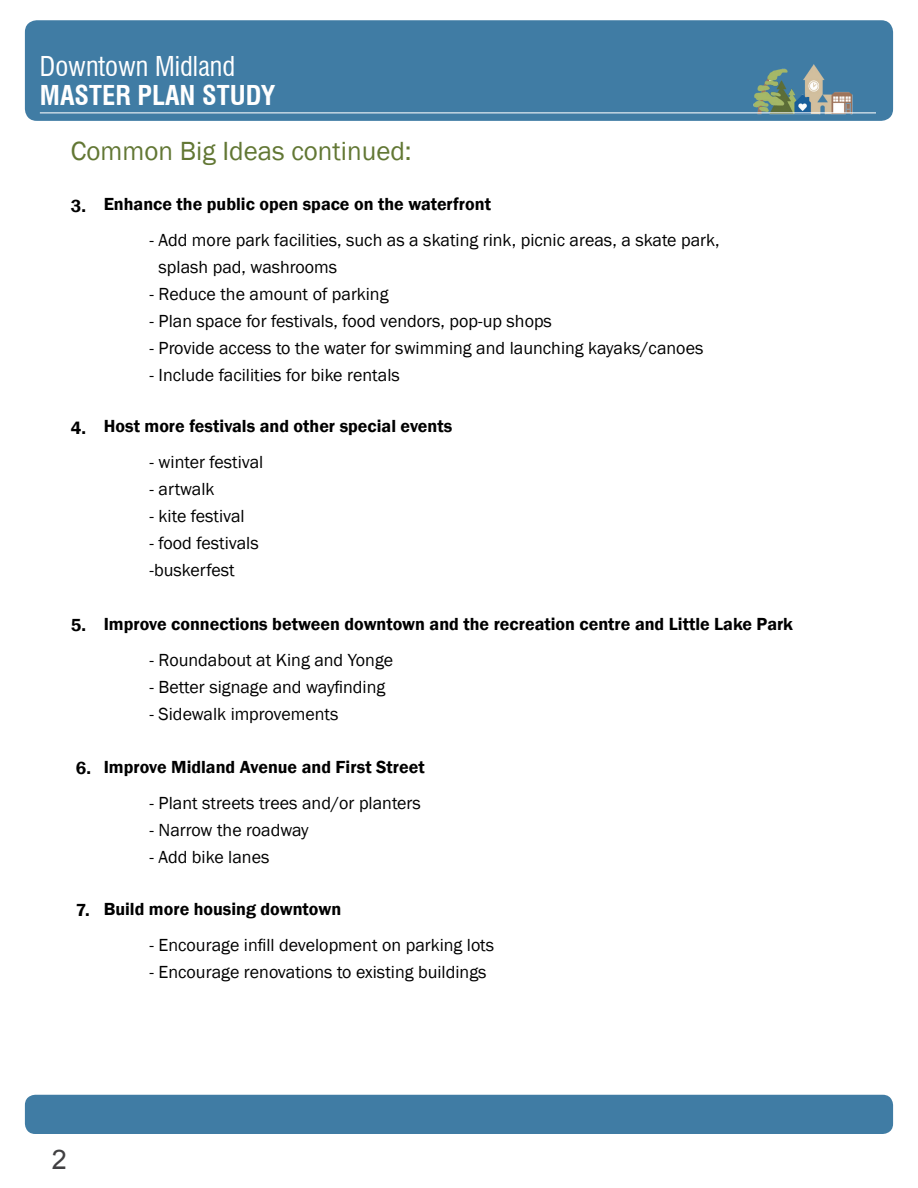
<style>
.page{position:relative;width:918px;height:1188px;background:#fff}
.page>*{position:absolute;margin:0;border:0;box-sizing:border-box;transform-origin:0 0}
.t1{font:27px "Franklin Gothic";color:#627734}
.t2{font:27px "Arial";color:#414042}
.t3{font:condensed 26.7px "Swiss 721 BT";color:#fff}
.t4{font:700 condensed 26.7px "Swiss 721 BT";color:#fff}
.t5{font:18px/27px "Franklin Gothic";color:#000}
.t6{font:600 18px "Franklin Gothic";color:#000}
</style>
<div class="page">
<div style="left:25px;top:1095px;width:868px;height:39px;background:#407ca4;border-radius:10px"></div>
<div style="left:25px;top:20px;width:868px;height:101px;background:#407ca4;border-radius:12px"></div>
<img style="left:732px;top:64px;width:136px;height:50px">
<hr style="left:40px;top:112px;width:836px;height:1px;background:#fff">
<h2 class="t3" style="left:40px;top:50px;width:197px">Downtown Midland</h2>
<h2 class="t4" style="left:40px;top:79px;width:237px">MASTER PLAN STUDY</h2>
<h1 class="t1" style="left:71px;top:134px;width:342px">Common Big Ideas continued:</h1>
<p class="t6" style="left:71px;top:195px;width:17px">3.</p>
<p class="t6" style="left:71px;top:417px;width:17px">4.</p>
<p class="t6" style="left:104px;top:193px;width:389px">Enhance the public open space on the waterfront</p>
<p class="t5" style="left:159px;top:227px;width:563px;text-indent:-9px">- Add more park facilities, such as a skating rink, picnic areas, a skate park, splash pad, washrooms</p>
<p class="t5" style="left:150px;top:281px;width:240px">- Reduce the amount of parking</p>
<p class="t5" style="left:150px;top:308px;width:404px">- Plan space for festivals, food vendors, pop-up shops</p>
<p class="t5" style="left:150px;top:335px;width:555px">- Provide access to the water for swimming and launching kayaks/canoes</p>
<p class="t5" style="left:150px;top:362px;width:252px">- Include facilities for bike rentals</p>
<p class="t6" style="left:104px;top:415px;width:350px">Host more festivals and other special events</p>
<p class="t5" style="left:150px;top:449px;width:115px">- winter festival</p>
<p class="t5" style="left:150px;top:476px;width:67px">- artwalk</p>
<p class="t5" style="left:150px;top:503px;width:97px">- kite festival</p>
<p class="t5" style="left:150px;top:530px;width:111px">- food festivals -buskerfest</p>
<p class="t6" style="left:71px;top:614px;width:17px">5.</p>
<p class="t6" style="left:104px;top:613px;width:691px">Improve connections between downtown and the recreation centre and Little Lake Park</p>
<p class="t5" style="left:150px;top:647px;width:245px">- Roundabout at King and Yonge</p>
<p class="t5" style="left:150px;top:674px;width:237px">- Better signage and wayfinding</p>
<p class="t5" style="left:150px;top:701px;width:190px">- Sidewalk improvements</p>
<p class="t6" style="left:76px;top:757px;width:17px">6.</p>
<p class="t6" style="left:104px;top:756px;width:323px">Improve Midland Avenue and First Street</p>
<p class="t5" style="left:150px;top:790px;width:273px">- Plant streets trees and/or planters</p>
<p class="t5" style="left:150px;top:817px;width:161px">- Narrow the roadway</p>
<p class="t5" style="left:150px;top:844px;width:121px">- Add bike lanes</p>
<p class="t6" style="left:76px;top:899px;width:15px">7.</p>
<p class="t6" style="left:104px;top:898px;width:239px">Build more housing downtown</p>
<p class="t5" style="left:150px;top:932px;width:346px">- Encourage infill development on parking lots</p>
<p class="t5" style="left:150px;top:959px;width:338px">- Encourage renovations to existing buildings</p>
<h1 class="t2" style="left:52px;top:1141px;width:17px">2</h1>
</div>
